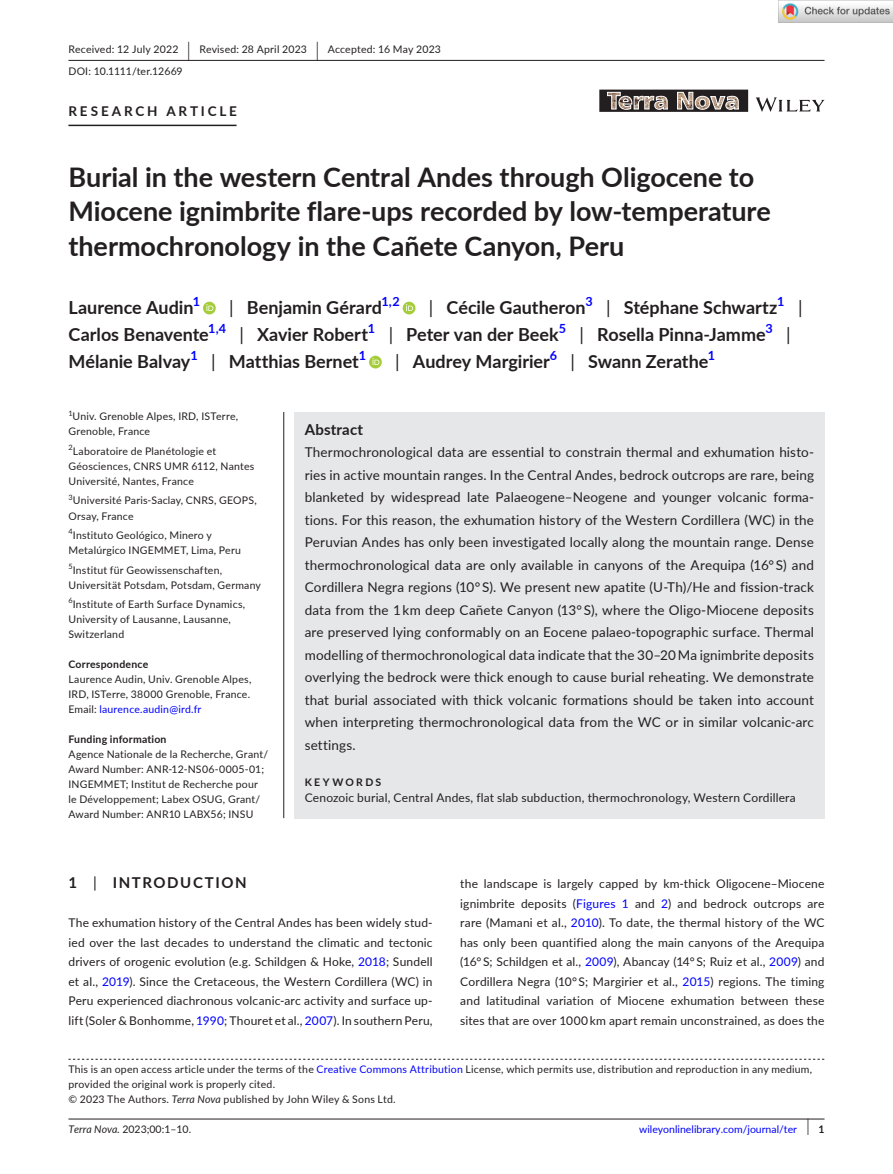
<style>
.page{position:relative;width:893px;height:1174px;background:#fff}
.page>*{position:absolute;margin:0;border:0;box-sizing:border-box;transform-origin:0 0}
.t1{font:700 27px/34.5px "Lato";color:#231f20}
.t2{font:700 18px "Lato";color:#231f20}
.t3{font:18px "Lato";color:#231f20}
.t4{font:700 15px "Lato";letter-spacing:.1em;color:#231f20}
.t5{font:700 15px "Lato";letter-spacing:.015em;color:#231f20}
.t6{font:13.5px/22.5px "Lato";letter-spacing:.01em;color:#231f20;text-align:justify}
.t7{font:700 13.5px "Lato";letter-spacing:.21em;color:#231f20}
.t8{font:700 12.6px "Lato";color:#00f}
.t9{font:12px/19.5px "Lato";letter-spacing:.015em;color:#231f20;text-align:justify}
.t10{font:10.5px/15px "Lato";letter-spacing:.02em;color:#231f20}
.t11{font:10.5px "Lato";color:#00f}
.t12{font:700 10.5px "Lato";letter-spacing:.02em;color:#231f20}
.t13{font:700 10.5px "Lato";letter-spacing:.22em;color:#231f20}
.s1{font-size:19.65px}
.s2{font-weight:400}
.s3{color:#00f}
.s4{font-style:italic}
.s5{font-size:17.4px;color:#231f20}
.s6{font-weight:700;color:#231f20}
</style>
<div class="page">
<hr style="left:68px;top:1118px;width:756px;height:1px;background:#231f20">
<svg style="left:756px;top:97px;width:68px;height:15px"></svg>
<svg style="left:599px;top:90px;width:149px;height:22px;background:#68605c"></svg>
<hr style="left:68px;top:60px;width:756px;height:1px;background:#231f20">
<hr style="left:68px;top:125px;width:169px;height:1px;background:#231f20">
<svg style="left:203px;top:302px;width:13px;height:12px"></svg>
<svg style="left:206px;top:304px;width:7px;height:7px"></svg>
<div style="left:403px;top:302px;width:12px;height:12px;background:#a5cd39;border-radius:50%"></div>
<svg style="left:406px;top:304px;width:7px;height:7px"></svg>
<svg style="left:369px;top:356px;width:13px;height:12px"></svg>
<svg style="left:372px;top:358px;width:7px;height:7px"></svg>
<svg style="left:68px;top:1058px;width:756px;height:1px"></svg>
<hr style="left:283px;top:412px;width:1px;height:406px;background:#231f20">
<div style="left:294px;top:412px;width:530px;height:400px;background:#e6e7e9"></div>
<div style="left:294px;top:812px;width:530px;height:6px;background:#e6e7e9"></div>
<img style="left:779px;top:0;width:114px;height:23px">
<p class="t10" style="left:68px;top:38px;width:374px;line-height:21.8px">Received: 12 July 2022 <span class="s1">|</span> Revised: 28 April 2023 <span class="s1">|</span> Accepted: 16 May 2023<br>DOI: 10.1111/ter.12669</p>
<p class="t7" style="left:68px;top:101px;width:170px">RESEARCH ARTICLE</p>
<h1 class="t1" style="left:68px;top:159px;width:704px">Burial in the western Central Andes through Oligocene to<br>Miocene ignimbrite flare-ups recorded by low-temperature thermochronology in the Cañete Canyon, Peru</h1>
<h2 class="t2" style="left:68px;top:295px;width:127px">Laurence Audin</h2>
<p class="t8" style="left:193px;top:292px;width:9px">1</p>
<h2 class="t2" style="left:229px;top:295px;width:154px"><span class="s2">|</span> Benjamin Gérard</h2>
<p class="t8" style="left:381px;top:292px;width:20px">1,2</p>
<h2 class="t2" style="left:429px;top:295px;width:158px"><span class="s2">|</span> Cécile Gautheron</h2>
<p class="t8" style="left:585px;top:292px;width:9px">3</p>
<h2 class="t2" style="left:606px;top:295px;width:173px"><span class="s2">|</span> Stéphane Schwartz</h2>
<p class="t8" style="left:777px;top:292px;width:9px">1</p>
<h2 class="t3" style="left:798px;top:295px;width:6px">|</h2>
<h2 class="t2" style="left:68px;top:322px;width:142px">Carlos Benavente</h2>
<p class="t8" style="left:208px;top:319px;width:19px">1,4</p>
<h2 class="t2" style="left:240px;top:322px;width:130px"><span class="s2">|</span> Xavier Robert</h2>
<p class="t8" style="left:368px;top:319px;width:9px">1</p>
<h2 class="t2" style="left:389px;top:322px;width:172px"><span class="s2">|</span> Peter van der Beek</h2>
<p class="t8" style="left:559px;top:319px;width:9px">5</p>
<h2 class="t2" style="left:579px;top:322px;width:188px"><span class="s2">|</span> Rosella Pinna-Jamme</h2>
<p class="t8" style="left:765px;top:319px;width:9px">3</p>
<h2 class="t3" style="left:786px;top:322px;width:6px">|</h2>
<h2 class="t2" style="left:68px;top:349px;width:123px">Mélanie Balvay</h2>
<p class="t8" style="left:190px;top:346px;width:9px">1</p>
<h2 class="t2" style="left:211px;top:349px;width:149px"><span class="s2">|</span> Matthias Bernet</h2>
<p class="t8" style="left:359px;top:346px;width:9px">1</p>
<h2 class="t2" style="left:395px;top:349px;width:156px"><span class="s2">|</span> Audrey Margirier</h2>
<p class="t8" style="left:550px;top:346px;width:9px">6</p>
<h2 class="t2" style="left:570px;top:349px;width:139px"><span class="s2">|</span> Swann Zerathe</h2>
<p class="t8" style="left:708px;top:346px;width:9px">1</p>
<p class="t10" style="left:68px;top:409px;width:171px"><sup>1</sup>Univ. Grenoble Alpes, IRD, ISTerre,<br>Grenoble, France</p>
<p class="t10" style="left:68px;top:443px;width:187px"><sup>2</sup>Laboratoire de Planétologie et<br>Géosciences, CNRS UMR 6112, Nantes<br>Université, Nantes, France</p>
<p class="t10" style="left:68px;top:493px;width:190px"><sup>3</sup>Université Paris-Saclay, CNRS, GEOPS,<br>Orsay, France</p>
<p class="t10" style="left:68px;top:527px;width:174px"><sup>4</sup>Instituto Geológico, Minero y<br>Metalúrgico INGEMMET, Lima, Peru</p>
<p class="t10" style="left:68px;top:562px;width:194px"><sup>5</sup>Institut für Geowissenschaften,<br>Universität Potsdam, Potsdam, Germany</p>
<p class="t10" style="left:68px;top:596px;width:178px"><sup>6</sup>Institute of Earth Surface Dynamics,<br>University of Lausanne, Lausanne,<br>Switzerland</p>
<p class="t12" style="left:68px;top:656px;width:81px">Correspondence</p>
<p class="t10" style="left:68px;top:671px;width:184px;text-align:justify">Laurence Audin, Univ. Grenoble Alpes, IRD, ISTerre, 38000 Grenoble, France.<br>Email: <span class="s3">laurence.audin@ird.fr</span></p>
<p class="t12" style="left:68px;top:731px;width:100px">Funding information</p>
<p class="t10" style="left:68px;top:746px;width:201px">Agence Nationale de la Recherche, Grant/ Award Number: ANR-12-NS06-0005-01; INGEMMET; Institut de Recherche pour le Développement; Labex OSUG, Grant/ Award Number: ANR10 LABX56; INSU</p>
<h3 class="t5" style="left:305px;top:418px;width:60px">Abstract</h3>
<p class="t6" style="left:305px;top:440px;width:511px">Thermochronological data are essential to constrain thermal and exhumation histo&shy;ries in active mountain ranges. In the Central Andes, bedrock outcrops are rare, being blanketed by widespread late Palaeogene–Neogene and younger volcanic forma&shy;tions. For this reason, the exhumation history of the Western Cordillera (WC) in the Peruvian Andes has only been investigated locally along the mountain range. Dense thermochronological data are only available in canyons of the Arequipa (16° S) and Cordillera Negra regions (10° S). We present new apatite (U-Th)/He and fission-track data from the 1 km deep Cañete Canyon (13° S), where the Oligo-Miocene deposits are preserved lying conformably on an Eocene palaeo-topographic surface. Thermal modelling of thermochronological data indicate that the 30–20 Ma ignimbrite deposits overlying the bedrock were thick enough to cause burial reheating. We demonstrate that burial associated with thick volcanic formations should be taken into account when interpreting thermochronological data from the WC or in similar volcanic-arc settings.</p>
<p class="t13" style="left:305px;top:774px;width:78px">KEYWORDS</p>
<p class="t9" style="left:305px;top:787px;width:493px">Cenozoic burial, Central Andes, flat slab subduction, thermochronology, Western Cordillera</p>
<h3 class="t4" style="left:68px;top:872px;width:180px">1 <span class="s2">|</span> INTRODUCTION</h3>
<p class="t9" style="left:68px;top:912px;width:366px">The exhumation history of the Central Andes has been widely stud&shy;ied over the last decades to understand the climatic and tectonic drivers of orogenic evolution (e.g. Schildgen &amp; Hoke, <span class="s3">2018</span>; Sundell et al., <span class="s3">2019</span>). Since the Cretaceous, the Western Cordillera (WC) in Peru experienced diachronous volcanic-arc activity and surface up&shy;lift (Soler &amp; Bonhomme, <span class="s3">1990</span>; Thouret et al., <span class="s3">2007</span>). In southern Peru,</p>
<p class="t9" style="left:460px;top:873px;width:366px">the landscape is largely capped by km-thick Oligocene–Miocene ignimbrite deposits (<span class="s3">Figures 1</span> and <span class="s3">2</span>) and bedrock outcrops are rare (Mamani et al., <span class="s3">2010</span>). To date, the thermal history of the WC has only been quantified along the main canyons of the Arequipa (16° S; Schildgen et al., <span class="s3">2009</span>), Abancay (14° S; Ruiz et al., <span class="s3">2009</span>) and Cordillera Negra (10° S; Margirier et al., <span class="s3">2015</span>) regions. The timing and latitudinal variation of Miocene exhumation between these sites that are over 1000 km apart remain unconstrained, as does the</p>
<p class="t10" style="left:68px;top:1061px;width:745px">This is an open access article under the terms of the <span class="s3">Creative Commons Attribution</span> License, which permits use, distribution and reproduction in any medium, provided the original work is properly cited.<br>© 2023 The Authors. <span class="s4">Terra Nova</span> published by John Wiley &amp; Sons Ltd.</p>
<p class="t10" style="left:68px;top:1121px;width:124px"><span class="s4">Terra Nova.</span> 2023;00:1–10.</p>
<p class="t11" style="left:639px;top:1121px;width:187px">wileyonlinelibrary.com/journal/ter <span class="s5">|</span> <span class="s6">1</span></p>
</div>
